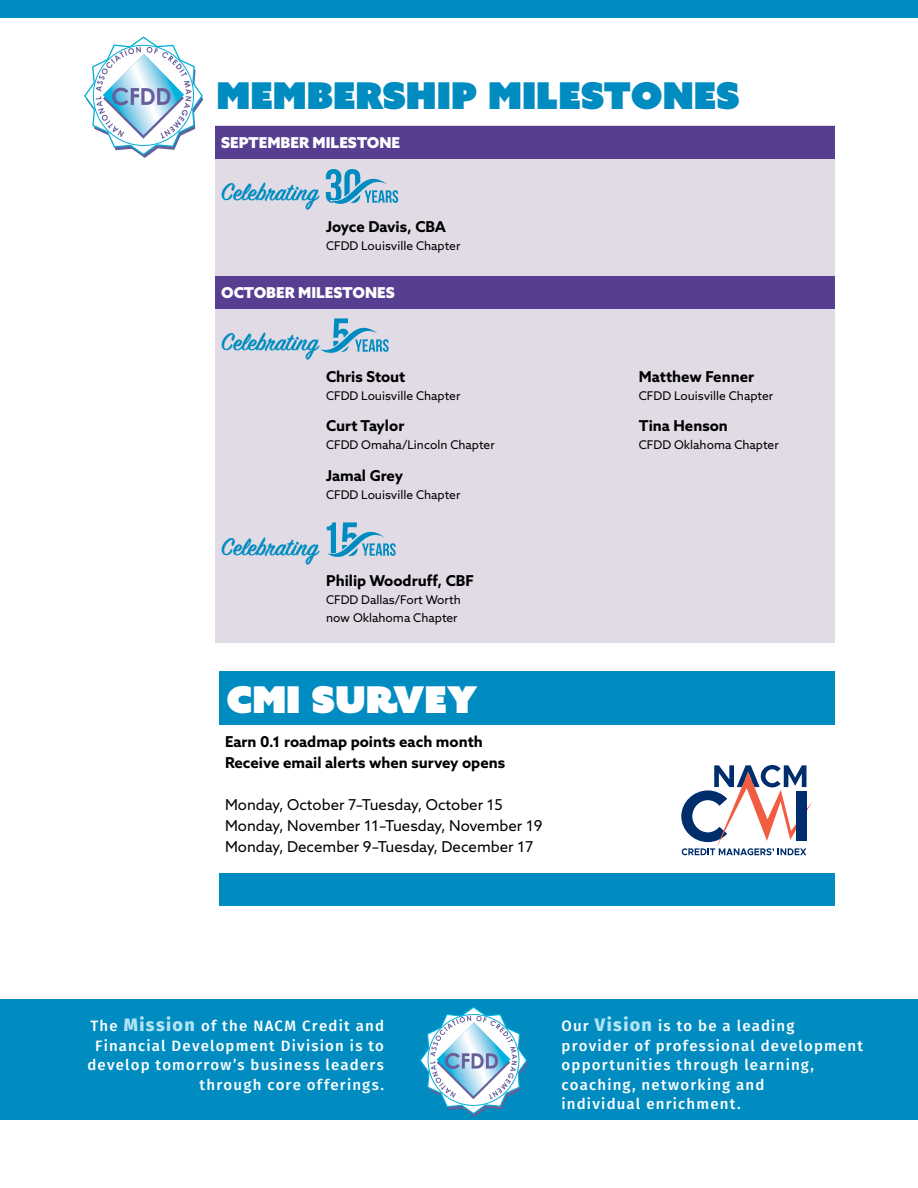
<style>
.page{position:relative;width:918px;height:1188px;background:#fff}
.page>*{position:absolute;margin:0;border:0;box-sizing:border-box;transform-origin:0 0}
.t1{font:36.9px "Azo Sans Uber";color:#008cc0}
.t2{font:36.9px "Azo Sans Uber";color:#fff}
.t3{font:600 26.85px "Sign Painter House Script";color:#008cc0}
.t4{font:500 15px/19.5px "Fira Sans";letter-spacing:.08em;color:#fff;text-align:right}
.t5{font:700 15px/21px "Azo Sans";color:#000}
.t6{font:15px/21px "Azo Sans";color:#000}
.t7{font:900 15px "Azo Sans";color:#fff}
.t8{font:12px/18px "Azo Sans";color:#000}
.s1{font-weight:800;font-size:18px;color:#b3e4f4}
</style>
<div class="page">
<div style="left:0;top:999px;width:918px;height:121px;background:#008cc0"></div>
<div style="left:0;top:0;width:918px;height:18px;background:#008cc0"></div>
<div style="left:219px;top:671px;width:616px;height:54px;background:#008cc0"></div>
<div style="left:219px;top:873px;width:616px;height:33px;background:#008cc0"></div>
<div style="left:215px;top:126px;width:620px;height:517px;background:#e1dbe6"></div>
<div style="left:215px;top:126px;width:620px;height:33px;background:#583e91"></div>
<div style="left:215px;top:276px;width:620px;height:33px;background:#583e91"></div>
<svg style="left:84px;top:36px;width:119px;height:122px"></svg>
<svg style="left:326px;top:169px;width:72px;height:35px"></svg>
<svg style="left:320px;top:318px;width:69px;height:35px"></svg>
<svg style="left:327px;top:522px;width:69px;height:35px"></svg>
<svg style="left:420px;top:1006px;width:107px;height:111px"></svg>
<svg style="left:681px;top:765px;width:132px;height:90px"></svg>
<h1 class="t1" style="left:216px;top:71px;width:525px">MEMBERSHIP MILESTONES</h1>
<p class="t7" style="left:221px;top:132px;width:181px">SEPTEMBER MILESTONE</p>
<h2 class="t3" style="left:221px;top:176px;width:99px">Celebrating</h2>
<p class="t5" style="left:326px;top:216px;width:122px">Joyce Davis, CBA</p>
<p class="t8" style="left:326px;top:236px;width:136px">CFDD Louisville Chapter</p>
<p class="t7" style="left:221px;top:282px;width:175px">OCTOBER MILESTONES</p>
<h2 class="t3" style="left:221px;top:326px;width:99px">Celebrating</h2>
<p class="t5" style="left:326px;top:366px;width:81px">Chris Stout</p>
<p class="t8" style="left:326px;top:387px;width:136px">CFDD Louisville Chapter</p>
<p class="t5" style="left:326px;top:415px;width:80px">Curt Taylor</p>
<p class="t8" style="left:326px;top:436px;width:170px">CFDD Omaha/Lincoln Chapter</p>
<p class="t5" style="left:326px;top:465px;width:79px">Jamal Grey</p>
<p class="t8" style="left:326px;top:486px;width:136px">CFDD Louisville Chapter</p>
<h2 class="t3" style="left:221px;top:530px;width:99px">Celebrating</h2>
<p class="t5" style="left:326px;top:570px;width:149px">Philip Woodruff, CBF</p>
<p class="t8" style="left:326px;top:591px;width:136px">CFDD Dallas/Fort Worth now Oklahoma Chapter</p>
<h1 class="t2" style="left:226px;top:675px;width:253px">CMI SURVEY</h1>
<p class="t5" style="left:225px;top:730px;width:282px">Earn 0.1 roadmap points each month<br>Receive email alerts when survey opens</p>
<p class="t6" style="left:225px;top:794px;width:319px">Monday, October 7–Tuesday, October 15<br>Monday, November 11–Tuesday, November 19<br>Monday, December 9–Tuesday, December 17</p>
<p class="t5" style="left:639px;top:366px;width:117px">Matthew Fenner</p>
<p class="t8" style="left:639px;top:387px;width:136px">CFDD Louisville Chapter</p>
<p class="t5" style="left:639px;top:415px;width:91px">Tina Henson</p>
<p class="t8" style="left:639px;top:436px;width:141px">CFDD Oklahoma Chapter</p>
<p class="t4" style="left:87px;top:1015px;width:298px">The <span class="s1">Mission</span> of the NACM Credit and Financial Development Division is to develop tomorrow’s business leaders through core offerings.</p>
<p class="t4" style="left:562px;top:1015px;width:303px;text-align:left">Our <span class="s1">Vision</span> is to be a leading provider of professional development opportunities through learning, coaching, networking and<br>individual enrichment.</p>
</div>
